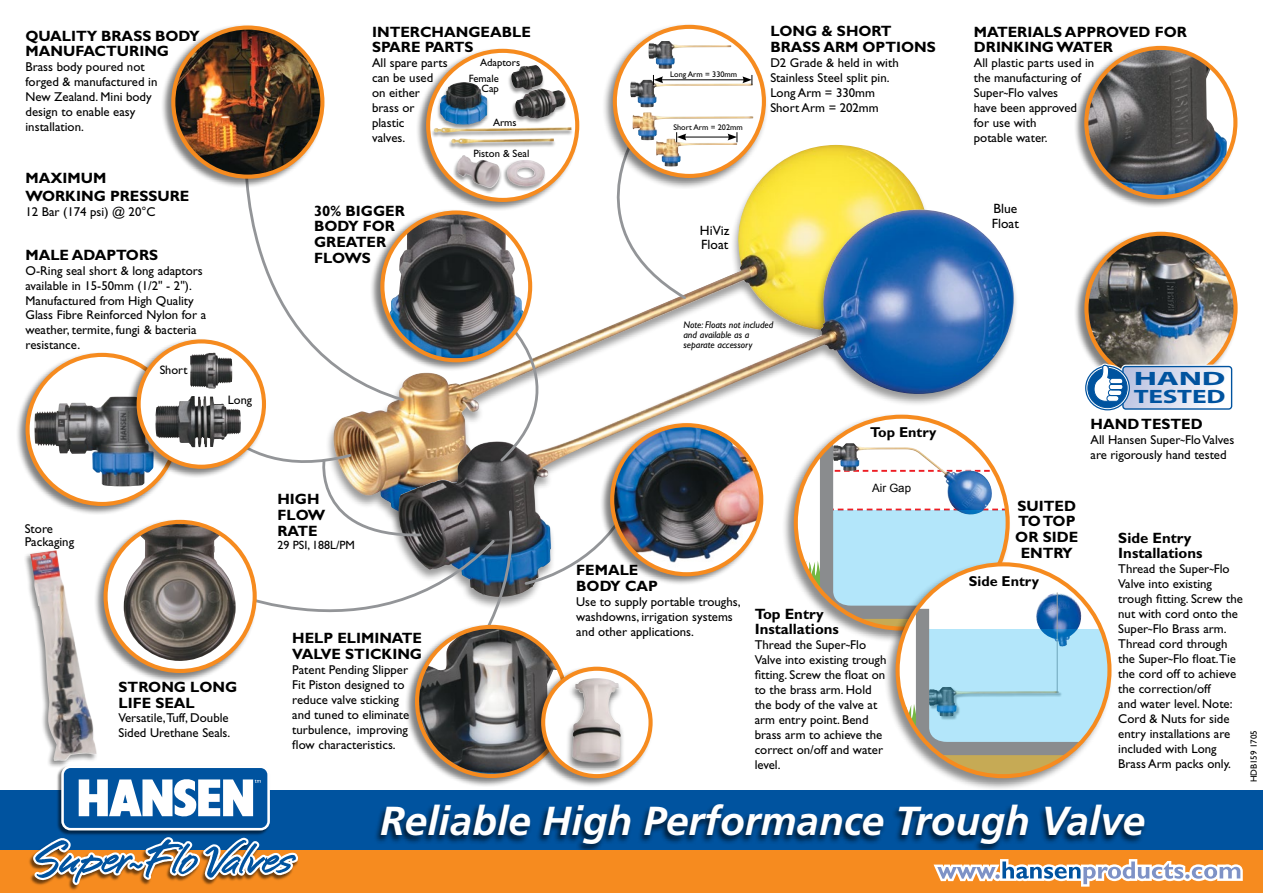
<style>
.page{position:relative;width:1263px;height:893px;background:#fff}
.page>*{position:absolute;margin:0;border:0;box-sizing:border-box;transform-origin:0 0}
.t1{font:italic 700 40.5px "Frutiger";color:#fff}
.t2{font:700 19.35px/17.9px "Myriad Pro";letter-spacing:-.01em;color:#00539f;scale:1.75 1}
.t3{font:700 15px/15.8px "Gill Sans";color:#000}
.t4{font:700 14.4px "Gill Sans";color:#000}
.t5{font:13.5px/14.2px "Gill Sans";color:#000}
.t6{font:12.9px/15px "Gill Sans";color:#000}
.t7{font:12.3px "Gill Sans";color:#000}
.t8{font:12px "Gill Sans";color:#000}
.t9{font:11.55px "Arial";color:#000}
.t10{font:10.65px/10.6px "Gill Sans";color:#000;text-align:right}
.t11{font:italic 9.75px/9.8px "Gill Sans";color:#000}
.t12{font:9px "Gill Sans";color:#000}
.t13{font:8.25px "Gill Sans";color:#000}
</style>
<div class="page">
<img style="left:741px;top:145px;width:183px;height:63px">
<div style="left:390px;top:208px;width:629px;height:402px;background:#000;opacity:.4"></div>
<img style="left:688px;top:334px;width:136px;height:263px">
<img style="left:690px;top:210px;width:324px;height:191px">
<div style="left:1074px;top:45px;width:164px;height:163px;background:#000;opacity:.5"></div>
<img style="left:1086px;top:48px;width:141px;height:149px">
<div style="left:1084px;top:46px;width:153px;height:153px;border:4px solid #f68b1f;border-radius:50%"></div>
<div style="left:1074px;top:230px;width:164px;height:164px;background:#000;opacity:.5"></div>
<img style="left:1086px;top:234px;width:149px;height:149px;border-radius:75px">
<div style="left:1084px;top:232px;width:153px;height:153px;border:4px solid #f68b1f;border-radius:50%"></div>
<div style="left:405px;top:623px;width:163px;height:164px;background:#000;opacity:.5"></div>
<img style="left:417px;top:669px;width:114px;height:107px">
<div style="left:15px;top:352px;width:164px;height:163px;background:#000;opacity:.5"></div>
<div style="left:28px;top:355px;width:149px;height:149px;background:#fff;border-radius:50%"></div>
<img style="left:34px;top:397px;width:110px;height:89px">
<div style="left:26px;top:353px;width:153px;height:153px;border:4px solid #f68b1f;border-radius:50%"></div>
<div style="left:126px;top:338px;width:140px;height:140px;background:#000;opacity:.5"></div>
<div style="left:139px;top:341px;width:125px;height:126px;background:#fff;border-radius:50%"></div>
<img style="left:155px;top:401px;width:31px;height:46px">
<div style="left:531px;top:665px;width:122px;height:122px;background:#000;opacity:.5"></div>
<div style="left:543px;top:669px;width:107px;height:107px;background:#fff;border-radius:50%"></div>
<div style="left:541px;top:667px;width:112px;height:111px;border:4px solid #f68b1f;border-radius:50%"></div>
<div style="left:161px;top:24px;width:164px;height:164px;background:#000;opacity:.5"></div>
<img style="left:173px;top:28px;width:149px;height:149px;border-radius:75px">
<div style="left:171px;top:26px;width:153px;height:153px;border:4px solid #f68b1f;border-radius:50%"></div>
<div style="left:94px;top:519px;width:163px;height:164px;background:#000;opacity:.5"></div>
<svg style="left:106px;top:522px;width:149px;height:149px"></svg>
<img style="left:124px;top:522px;width:62px;height:139px">
<svg style="left:1084px;top:364px;width:147px;height:47px"></svg>
<div style="left:23px;top:549px;width:76px;height:219px;background:#000;opacity:.45"></div>
<img style="left:30px;top:550px;width:67px;height:211px">
<div style="left:601px;top:22px;width:167px;height:167px;background:#000;opacity:.5"></div>
<div style="left:615px;top:27px;width:149px;height:149px;background:#fff;border-radius:50%"></div>
<div style="left:613px;top:25px;width:153px;height:153px;border:4px solid #f68b1f;border-radius:50%"></div>
<img style="left:633px;top:112px;width:120px;height:28px">
<img style="left:648px;top:41px;width:83px;height:28px">
<img style="left:630px;top:79px;width:123px;height:28px">
<hr style="left:661px;top:79px;width:84px;height:1px;background:#000">
<svg style="left:653px;top:75px;width:10px;height:10px"></svg>
<svg style="left:742px;top:75px;width:10px;height:10px"></svg>
<img style="left:688px;top:139px;width:49px;height:27px">
<hr style="left:684px;top:137px;width:46px;height:1px;background:#000">
<svg style="left:728px;top:132px;width:10px;height:10px"></svg>
<div style="left:416px;top:47px;width:163px;height:164px;background:#000;opacity:.5"></div>
<div style="left:428px;top:51px;width:149px;height:149px;background:#fff;border-radius:50%"></div>
<div style="left:507px;top:65px;width:38px;height:31px;background:#000;opacity:.4"></div>
<img style="left:511px;top:65px;width:32px;height:23px">
<div style="left:511px;top:88px;width:56px;height:36px;background:#000;opacity:.4"></div>
<img style="left:515px;top:88px;width:50px;height:30px">
<div style="left:430px;top:127px;width:144px;height:12px;background:#000;opacity:.4"></div>
<img style="left:433px;top:127px;width:138px;height:5px">
<div style="left:436px;top:82px;width:53px;height:48px;background:#000;opacity:.4"></div>
<img style="left:440px;top:82px;width:47px;height:43px">
<div style="left:565px;top:678px;width:60px;height:96px;background:#000;opacity:.55"></div>
<img style="left:572px;top:678px;width:49px;height:85px">
<div style="left:600px;top:422px;width:163px;height:163px;background:#000;opacity:.5"></div>
<img style="left:612px;top:425px;width:149px;height:149px;border-radius:75px">
<div style="left:781px;top:413px;width:230px;height:230px;background:#000;opacity:.45"></div>
<svg style="left:796px;top:417px;width:212px;height:211px"></svg>
<div style="left:883px;top:561px;width:230px;height:230px;background:#000;opacity:.45"></div>
<svg style="left:926px;top:755px;width:157px;height:21px"></svg>
<svg style="left:1098px;top:629px;width:11px;height:115px"></svg>
<svg style="left:797px;top:435px;width:301px;height:320px"></svg>
<svg style="left:186px;top:132px;width:502px;height:537px"></svg>
<div style="left:370px;top:209px;width:163px;height:163px;background:#000;opacity:.5"></div>
<img style="left:390px;top:213px;width:134px;height:146px">
<div style="left:380px;top:210px;width:152px;height:152px;border:4px solid #f68b1f;border-radius:50%"></div>
<div style="left:0;top:790px;width:1263px;height:84px;background:#00539f"></div>
<div style="left:373px;top:803px;width:774px;height:50px;background:#000;opacity:.75"></div>
<div style="left:0;top:850px;width:1263px;height:43px;background:#f68b1f"></div>
<svg style="left:933px;top:859px;width:310px;height:28px"></svg>
<img style="left:29px;top:855px;width:50px;height:35px">
<img style="left:55px;top:765px;width:215px;height:70px">
<div style="left:61px;top:765px;width:209px;height:65px;background:#fff;border-radius:9px"></div>
<div style="left:64px;top:768px;width:203px;height:60px;background:#00539f;border-radius:7px"></div>
<svg style="left:79px;top:779px;width:182px;height:38px"></svg>
<svg style="left:33px;top:837px;width:265px;height:48px"></svg>
<p class="t3" style="left:26px;top:28px;width:176px">QUALITY BRASS BODY<br>MANUFACTURING</p>
<p class="t6" style="left:26px;top:60px;width:133px">Brass body poured not forged &amp; manufactured in<br>New Zealand. Mini body design to enable easy installation.</p>
<p class="t3" style="left:26px;top:169px;width:165px;line-height:18px">MAXIMUM<br>WORKING PRESSURE</p>
<p class="t6" style="left:26px;top:204px;width:132px">12 Bar (174 psi) @ 20°C</p>
<p class="t3" style="left:26px;top:247px;width:134px">MALE ADAPTORS</p>
<p class="t6" style="left:26px;top:263px;width:182px">O-Ring seal short &amp; long adaptors available in 15-50mm (1/2" - 2").<br>Manufactured from High Quality<br>Glass Fibre Reinforced Nylon for a weather, termite, fungi &amp; bacteria resistance.</p>
<p class="t6" style="left:25px;top:521px;width:51px;line-height:13.5px">Store<br>Packaging</p>
<p class="t7" style="left:160px;top:363px;width:29px">Short</p>
<p class="t7" style="left:228px;top:393px;width:26px">Long</p>
<p class="t3" style="left:119px;top:679px;width:120px">STRONG LONG<br>LIFE SEAL</p>
<p class="t6" style="left:119px;top:711px;width:113px">Versatile,Tuff, Double<br>Sided Urethane Seals.</p>
<p class="t3" style="left:372px;top:24px;width:160px">INTERCHANGEABLE<br>SPARE PARTS</p>
<p class="t6" style="left:372px;top:56px;width:77px">All spare parts can be used on either brass or plastic<br>valves.</p>
<p class="t10" style="left:480px;top:57px;width:42px">Adaptors</p>
<p class="t10" style="left:469px;top:73px;width:32px">Female<br>Cap</p>
<p class="t10" style="left:493px;top:117px;width:25px">Arms</p>
<p class="t3" style="left:314px;top:203px;width:92px">30% BIGGER<br>BODY FOR<br>GREATER<br>FLOWS</p>
<p class="t10" style="left:473px;top:148px;width:58px">Piston &amp; Seal</p>
<p class="t13" style="left:670px;top:69px;width:69px">Long Arm = 330mm</p>
<p class="t13" style="left:673px;top:123px;width:71px">Short Arm = 202mm</p>
<p class="t3" style="left:770px;top:24px;width:167px">LONG &amp; SHORT<br>BRASS ARM OPTIONS</p>
<p class="t6" style="left:770px;top:55px;width:130px">D2 Grade &amp; held in with<br>Stainless Steel split pin.<br>Long Arm = 330mm<br>Short Arm = 202mm</p>
<p class="t5" style="left:700px;top:224px;width:31px">HiViz<br>Float</p>
<p class="t3" style="left:974px;top:24px;width:215px">MATERIALS APPROVED FOR<br>DRINKING WATER</p>
<p class="t6" style="left:974px;top:56px;width:122px">All plastic parts used in the manufacturing of<br>Super~Flo valves<br>have been approved for use with<br>potable water.</p>
<p class="t5" style="left:992px;top:202px;width:28px">Blue<br>Float</p>
<p class="t11" style="left:683px;top:320px;width:92px">Note: Floats not included and available as a separate accessory</p>
<p class="t3" style="left:277px;top:491px;width:49px">HIGH<br>FLOW<br>RATE</p>
<p class="t8" style="left:277px;top:538px;width:79px">29 PSI, 188L/PM</p>
<p class="t3" style="left:292px;top:630px;width:131px">HELP ELIMINATE<br>VALVE STICKING</p>
<p class="t6" style="left:292px;top:662px;width:119px">Patent Pending Slipper<br>Fit Piston designed to reduce valve sticking and tuned to eliminate turbulence, improving flow characteristics.</p>
<p class="t4" style="left:870px;top:424px;width:68px">Top Entry</p>
<p class="t9" style="left:872px;top:480px;width:40px">Air Gap</p>
<p class="t3" style="left:576px;top:562px;width:83px">FEMALE<br>BODY CAP</p>
<p class="t6" style="left:576px;top:594px;width:166px">Use to supply portable troughs, washdowns, irrigation systems and other applications.</p>
<p class="t3" style="left:755px;top:606px;width:86px">Top Entry<br>Installations</p>
<p class="t6" style="left:755px;top:638px;width:133px">Thread the Super~Flo<br>Valve into existing trough fitting. Screw the float on to the brass arm. Hold the body of the valve at arm entry point. Bend brass arm to achieve the correct on/off and water level.</p>
<h2 class="t2" style="left:1134px;top:369px;width:54px">HAND<br>TESTED</h2>
<p class="t3" style="left:1090px;top:416px;width:114px">HAND TESTED</p>
<p class="t6" style="left:1090px;top:432px;width:145px">All Hansen Super~Flo Valves are rigorously hand tested</p>
<p class="t3" style="left:1015px;top:498px;width:64px;text-align:center">SUITED<br>TO TOP<br>OR SIDE<br>ENTRY</p>
<p class="t4" style="left:969px;top:572px;width:72px">Side Entry</p>
<p class="t3" style="left:1118px;top:530px;width:86px">Side Entry<br>Installations</p>
<p class="t6" style="left:1118px;top:562px;width:126px">Thread the Super~Flo<br>Valve into existing trough fitting. Screw the nut with cord onto the<br>Super~Flo Brass arm.<br>Thread cord through the Super~Flo float.Tie the cord off to achieve the correction/off<br>and water level. Note:<br>Cord &amp; Nuts for side entry installations are included with Long<br>Brass Arm packs only.</p>
<p class="t12" style="left:1248px;top:782px;width:54px;rotate:-90deg">HDB159 1705</p>
<h1 class="t1" style="left:380px;top:797px;width:767px">Reliable High Performance Trough Valve</h1>
</div>
